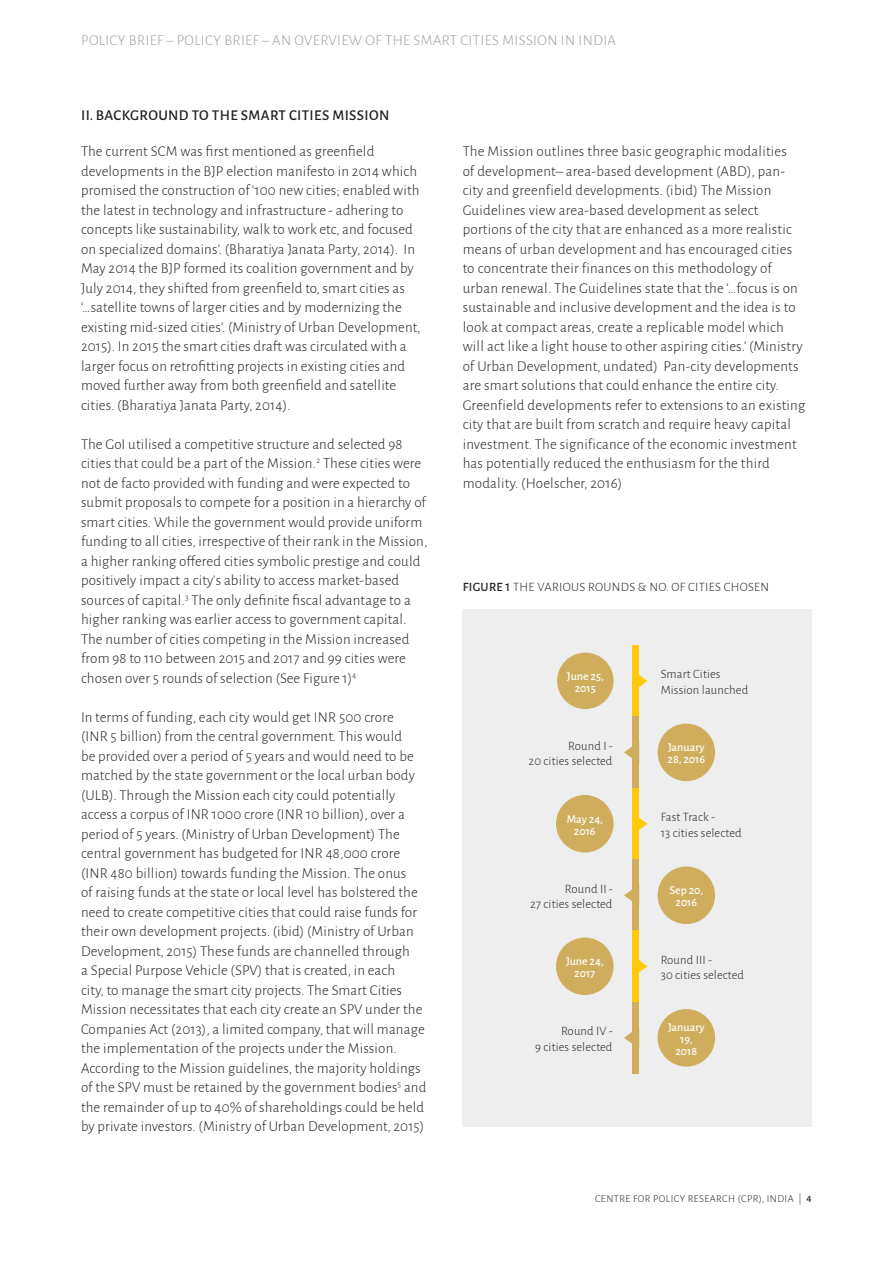
<style>
.page{position:relative;width:893px;height:1263px;background:#fff}
.page>*{position:absolute;margin:0;border:0;box-sizing:border-box;transform-origin:0 0}
.t1{font:300 15px/19.5px "Alegreya Sans";letter-spacing:.01em;color:#231f20}
.t2{font:300 15px "Alegreya Sans";letter-spacing:.025em;color:#9d9d9e}
.t3{font:500 15px "Alegreya Sans";letter-spacing:.025em;color:#231f20}
.t4{font:300 12.75px/15.3px "Alegreya Sans";letter-spacing:.01em;color:#231f20;text-align:right}
.t5{font:500 12px/12px "Alegreya Sans";color:#fff;text-align:center}
.t6{font:300 10.5px "Alegreya Sans";letter-spacing:.04em;color:#231f20}
.s1{font-weight:500}
</style>
<div class="page">
<div style="left:463px;top:610px;width:349px;height:517px;background:#eeeeef"></div>
<div style="left:658px;top:724px;width:57px;height:57px;background:#cfad5d;border-radius:50%"></div>
<div style="left:658px;top:1009px;width:57px;height:57px;background:#cfad5d;border-radius:50%"></div>
<div style="left:658px;top:866px;width:57px;height:58px;background:#cfad5d;border-radius:50%"></div>
<div style="left:556px;top:795px;width:58px;height:57px;background:#cfad5d;border-radius:50%"></div>
<div style="left:556px;top:937px;width:58px;height:58px;background:#cfad5d;border-radius:50%"></div>
<div style="left:632px;top:645px;width:7px;height:72px;background:#feca0a"></div>
<div style="left:632px;top:717px;width:7px;height:71px;background:#cfad5d"></div>
<div style="left:632px;top:788px;width:7px;height:71px;background:#feca0a"></div>
<div style="left:632px;top:859px;width:7px;height:72px;background:#cfad5d"></div>
<div style="left:632px;top:930px;width:7px;height:72px;background:#feca0a"></div>
<div style="left:632px;top:1002px;width:7px;height:71px;background:#cfad5d"></div>
<div style="left:557px;top:653px;width:57px;height:56px;background:#cfad5d;border-radius:50%"></div>
<svg style="left:639px;top:674px;width:8px;height:13px"></svg>
<svg style="left:639px;top:817px;width:8px;height:13px"></svg>
<svg style="left:639px;top:960px;width:8px;height:13px"></svg>
<svg style="left:624px;top:746px;width:8px;height:12px"></svg>
<svg style="left:624px;top:889px;width:8px;height:12px"></svg>
<svg style="left:624px;top:1032px;width:8px;height:12px"></svg>
<p class="t2" style="left:81px;top:31px;width:536px">POLICY BRIEF – POLICY BRIEF – AN OVERVIEW OF THE SMART CITIES MISSION IN INDIA</p>
<p class="t3" style="left:81px;top:105px;width:310px">II. BACKGROUND TO THE SMART CITIES MISSION</p>
<p class="t1" style="left:81px;top:141px;width:341px">The current SCM was first mentioned as greenfield developments in the BJP election manifesto in 2014 which promised the construction of ‘100 new cities; enabled with the latest in technology and infrastructure - adhering to concepts like sustainability, walk to work etc, and focused on specialized domains’. (Bharatiya Janata Party, 2014). In May 2014 the BJP formed its coalition government and by July 2014, they shifted from greenfield to, smart cities as ‘…satellite towns of larger cities and by modernizing the existing mid-sized cities’. (Ministry of Urban Development, 2015). In 2015 the smart cities draft was circulated with a larger focus on retrofitting projects in existing cities and moved further away from both greenfield and satellite cities. (Bharatiya Janata Party, 2014).</p>
<p class="t1" style="left:81px;top:433px;width:348px">The GoI utilised a competitive structure and selected 98 cities that could be a part of the Mission.<sup>2</sup> These cities were not de facto provided with funding and were expected to submit proposals to compete for a position in a hierarchy of smart cities. While the government would provide uniform funding to all cities, irrespective of their rank in the Mission, a higher ranking offered cities symbolic prestige and could positively impact a city’s ability to access market-based sources of capital.<sup>3</sup> The only definite fiscal advantage to a higher ranking was earlier access to government capital.<br>The number of cities competing in the Mission increased from 98 to 110 between 2015 and 2017 and 99 cities were chosen over 5 rounds of selection (See Figure 1)<sup>4</sup></p>
<p class="t1" style="left:81px;top:706px;width:347px">In terms of funding, each city would get INR 500 crore<br>(INR 5 billion) from the central government. This would<br>be provided over a period of 5 years and would need to be matched by the state government or the local urban body (ULB). Through the Mission each city could potentially access a corpus of INR 1000 crore (INR 10 billion), over a period of 5 years. (Ministry of Urban Development) The central government has budgeted for INR 48,000 crore (INR 480 billion) towards funding the Mission. The onus<br>of raising funds at the state or local level has bolstered the need to create competitive cities that could raise funds for their own development projects. (ibid) (Ministry of Urban Development, 2015) These funds are channelled through<br>a Special Purpose Vehicle (SPV) that is created, in each<br>city, to manage the smart city projects. The Smart Cities Mission necessitates that each city create an SPV under the Companies Act (2013), a limited company, that will manage the implementation of the projects under the Mission.<br>According to the Mission guidelines, the majority holdings of the SPV must be retained by the government bodies<sup>5</sup> and the remainder of up to 40% of shareholdings could be held by private investors. (Ministry of Urban Development, 2015)</p>
<p class="t1" style="left:463px;top:141px;width:344px">The Mission outlines three basic geographic modalities<br>of development– area-based development (ABD), pan&shy;city and greenfield developments. (ibid) The Mission Guidelines view area-based development as select portions of the city that are enhanced as a more realistic means of urban development and has encouraged cities to concentrate their finances on this methodology of urban renewal. The Guidelines state that the ‘…focus is on sustainable and inclusive development and the idea is to look at compact areas, create a replicable model which will act like a light house to other aspiring cities.’ (Ministry of Urban Development, undated) Pan-city developments are smart solutions that could enhance the entire city.<br>Greenfield developments refer to extensions to an existing city that are built from scratch and require heavy capital investment. The significance of the economic investment has potentially reduced the enthusiasm for the third modality. (Hoelscher, 2016)</p>
<p class="t4" style="left:463px;top:579px;width:308px"><span class="s1">FIGURE 1</span> THE VARIOUS ROUNDS &amp; NO. OF CITIES CHOSEN</p>
<p class="t5" style="left:567px;top:669px;width:38px">June 25,<br>2015</p>
<p class="t4" style="left:661px;top:666px;width:89px;text-align:left">Smart Cities<br>Mission launched</p>
<p class="t4" style="left:528px;top:738px;width:86px">Round I -<br>20 cities selected</p>
<p class="t5" style="left:668px;top:741px;width:39px;text-align:left">January<br>28, 2016</p>
<p class="t5" style="left:567px;top:812px;width:38px">May 24,<br>2016</p>
<p class="t4" style="left:661px;top:809px;width:82px;text-align:left">Fast Track -<br>13 cities selected</p>
<p class="t4" style="left:530px;top:881px;width:84px">Round II -<br>27 cities selected</p>
<p class="t5" style="left:670px;top:884px;width:35px">Sep 20,<br>2016</p>
<p class="t5" style="left:566px;top:954px;width:39px">June 24,<br>2017</p>
<p class="t4" style="left:661px;top:951px;width:85px;text-align:left">Round III -<br>30 cities selected</p>
<p class="t4" style="left:535px;top:1023px;width:79px">Round IV -<br>9 cities selected</p>
<p class="t5" style="left:668px;top:1020px;width:38px">January<br>19,<br>2018</p>
<p class="t6" style="left:595px;top:1191px;width:218px">CENTRE FOR POLICY RESEARCH (CPR), INDIA | <span class="s1">4</span></p>
</div>
